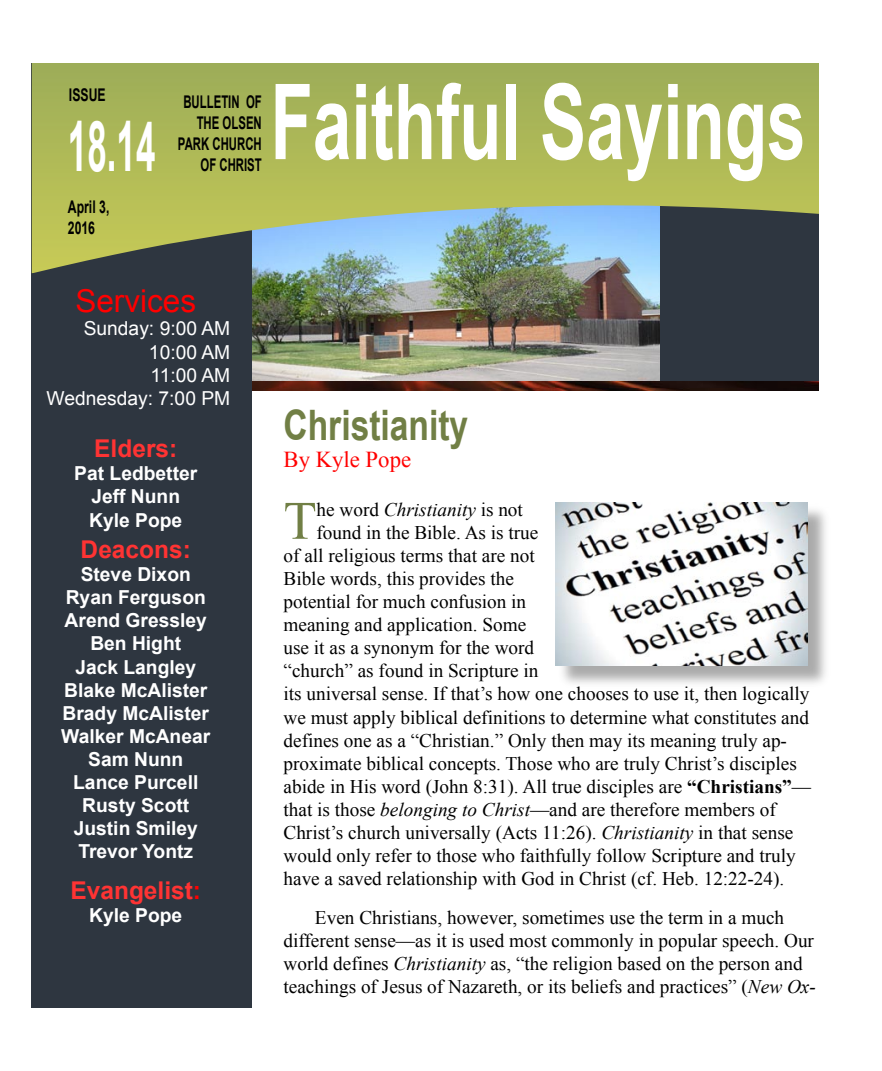
<style>
.page{position:relative;width:882px;height:1071px;background:#fff}
.page>*{position:absolute;margin:0;border:0;box-sizing:border-box;transform-origin:0 0}
.t1{font:700 105px "Arial";color:#fff;scale:.66 1}
.t2{font:700 70px "Arial";color:#fff;scale:.5 1}
.t3{font:54.07px "Times New Roman";color:#717f45}
.t4{font:700 42px "Arial";color:#717f45;scale:.8 1}
.t5{font:31.5px "Arial";color:#f00}
.t6{font:700 24.5px "Arial";color:#f33}
.t7{font:22.75px "Times New Roman";color:#f00}
.t8{font:19.25px/23.1px "Times New Roman";color:#000}
.t9{font:700 19.25px/23.1px "Arial";color:#fff;text-align:center}
.t10{font:19.25px/23.1px "Arial";color:#fff;text-align:right}
.t11{font:italic 19.25px "Times New Roman";color:#000}
.t12{font:700 17.5px/21px "Arial";color:#000;text-align:right;scale:.65 1}
.t13{font:700 17.5px/21px "Arial";color:#000;scale:.7 1}
.s1{color:#f00}
.s2{font-style:normal}
.s3{font-weight:700}
.s4{font-style:italic}
</style>
<div class="page">
<img style="left:252px;top:273px;width:409px;height:109px">
<div style="left:661px;top:63px;width:158px;height:320px;background:#2e3640"></div>
<div style="left:32px;top:63px;width:220px;height:945px;background:#2e3640"></div>
<svg style="left:32px;top:63px;width:787px;height:210px;background:#9cac68"></svg>
<img style="left:252px;top:382px;width:567px;height:8px">
<div style="left:557px;top:503px;width:275px;height:186px;background:#8e8e8e;opacity:.75"></div>
<img style="left:556px;top:502px;width:252px;height:164px">
<p class="t13" style="left:69px;top:85px;width:54px">ISSUE</p>
<h2 class="t2" style="left:68px;top:101px;width:177px">18.14</h2>
<p class="t13" style="left:68px;top:197px;width:61px">April 3,<br>2016</p>
<p class="t12" style="left:178px;top:92px;width:130px">BULLETIN OF<br>THE OLSEN<br>PARK CHURCH<br>OF CHRIST</p>
<h1 class="t1" style="left:270px;top:53px;width:812px">Faithful Sayings</h1>
<h3 class="t5" style="left:75px;top:281px;width:122px">Services</h3>
<p class="t10" style="left:47px;top:317px;width:185px">Sunday: 9:00 AM<br>10:00 AM<br>11:00 AM<br>Wednesday: 7:00 PM</p>
<p class="t6" style="left:94px;top:433px;width:85px">Elders:</p>
<p class="t9" style="left:74px;top:463px;width:125px">Pat Ledbetter<br>Jeff Nunn<br>Kyle Pope</p>
<p class="t6" style="left:81px;top:533px;width:112px">Deacons:</p>
<p class="t9" style="left:61px;top:564px;width:151px">Steve Dixon<br>Ryan Ferguson<br>Arend Gressley<br>Ben Hight<br>Jack Langley<br>Blake McAlister<br>Brady McAlister<br>Walker McAnear<br>Sam Nunn<br>Lance Purcell<br>Rusty Scott<br>Justin Smiley<br>Trevor Yontz</p>
<p class="t6" style="left:70px;top:875px;width:132px">Evangelist<span class="s1">:</span></p>
<p class="t9" style="left:89px;top:905px;width:95px">Kyle Pope</p>
<h3 class="t4" style="left:284px;top:398px;width:233px">Christianity</h3>
<p class="t7" style="left:284px;top:444px;width:129px">By Kyle Pope</p>
<h3 class="t3" style="left:284px;top:484px;width:35px">T</h3>
<p class="t11" style="left:317px;top:496px;width:208px"><span class="s2">he word</span> Christianity <span class="s2">is not</span></p>
<p class="t8" style="left:317px;top:520px;width:223px">found in the Bible. As is true</p>
<p class="t8" style="left:284px;top:544px;width:253px">of all religious terms that are not</p>
<p class="t8" style="left:284px;top:567px;width:232px">Bible words, this provides the</p>
<p class="t8" style="left:284px;top:590px;width:244px">potential for much confusion in</p>
<p class="t8" style="left:284px;top:613px;width:244px">meaning and application. Some</p>
<p class="t8" style="left:284px;top:636px;width:252px">use it as a synonym for the word</p>
<p class="t8" style="left:284px;top:659px;width:257px">“church” as found in Scripture in</p>
<p class="t8" style="left:284px;top:682px;width:528px">its universal sense. If that’s how one chooses to use it, then logically</p>
<p class="t8" style="left:284px;top:705px;width:527px">we must apply biblical definitions to determine what constitutes and</p>
<p class="t8" style="left:284px;top:728px;width:505px">defines one as a “Christian.” Only then may its meaning truly ap-</p>
<p class="t8" style="left:284px;top:751px;width:515px">proximate biblical concepts. Those who are truly Christ’s disciples</p>
<p class="t8" style="left:284px;top:775px;width:529px">abide in His word (John 8:31). All true disciples are <span class="s3">“Christians”</span>—</p>
<p class="t8" style="left:284px;top:798px;width:494px">that is those <span class="s4">belonging to Christ</span>—and are therefore members of</p>
<p class="t8" style="left:284px;top:821px;width:511px">Christ’s church universally (Acts 11:26). <span class="s4">Christianity</span> in that sense</p>
<p class="t8" style="left:284px;top:844px;width:514px">would only refer to those who faithfully follow Scripture and truly</p>
<p class="t8" style="left:284px;top:867px;width:502px">have a saved relationship with God in Christ (cf. Heb. 12:22-24).</p>
<p class="t8" style="left:284px;top:906px;width:534px;text-indent:31px">Even Christians, however, sometimes use the term in a much different sense—as it is used most commonly in popular speech. Our world defines <span class="s4">Christianity</span> as, “the religion based on the person and teachings of Jesus of Nazareth, or its beliefs and practices” (<span class="s4">New Ox-</span></p>
</div>
